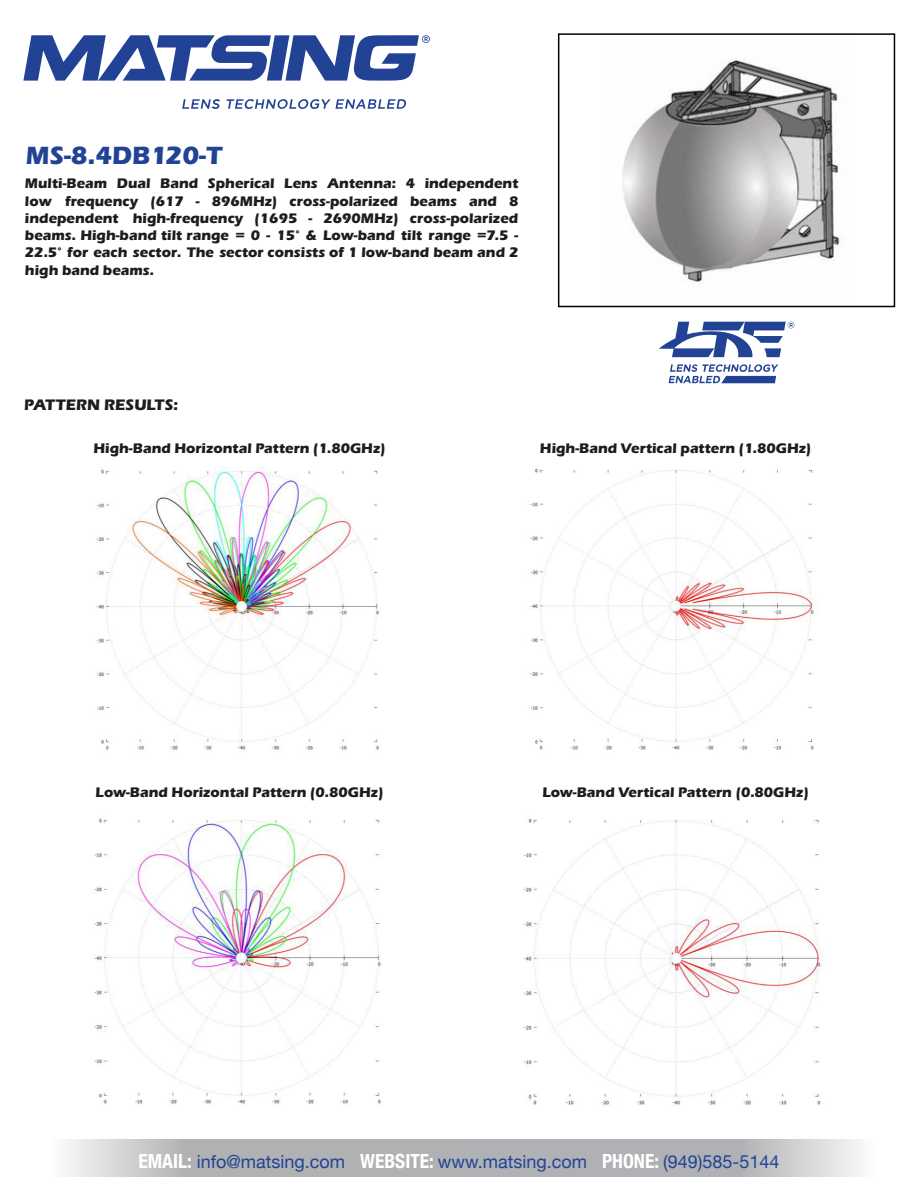
<style>
.page{position:relative;width:918px;height:1188px;background:#fff}
.page>*{position:absolute;margin:0;border:0;box-sizing:border-box;transform-origin:0 0}
.t1{font:700 25.8px "Marta";color:#224395}
.t2{font:18px "Helvetica Neue";color:#224395}
.t3{font:700 15.75px "Marta";color:#1d1d1b}
.t4{font:700 14.4px/17.2px "Marta";color:#1d1d1b;text-align:justify}
.s1{font-weight:700;font-stretch:condensed;font-size:19.5px;color:#fff}
</style>
<div class="page">
<img style="left:96px;top:467px;width:284px;height:283px">
<img style="left:530px;top:468px;width:289px;height:282px">
<img style="left:94px;top:818px;width:287px;height:286px">
<img style="left:524px;top:818px;width:301px;height:287px">
<svg style="left:226px;top:99px;width:181px;height:10px"></svg>
<svg style="left:182px;top:99px;width:38px;height:10px"></svg>
<svg style="left:23px;top:35px;width:407px;height:46px"></svg>
<svg style="left:65px;top:1140px;width:796px;height:37px;background:#b9bbbd"></svg>
<div style="left:558px;top:33px;width:337px;height:274px;border:2px solid #000"></div>
<img style="left:622px;top:58px;width:218px;height:226px">
<svg style="left:669px;top:364px;width:109px;height:19px"></svg>
<svg style="left:659px;top:322px;width:135px;height:36px"></svg>
<h1 class="t1" style="left:26px;top:140px;width:198px">MS-8.4DB120-T</h1>
<p class="t4" style="left:25px;top:175px;width:495px">Multi-Beam Dual Band Spherical Lens Antenna: 4 independent low frequency (617 - 896MHz) cross-polarized beams and 8 independent high-frequency (1695 - 2690MHz) cross-polarized beams. High-band tilt range = 0 - 15° &amp; Low-band tilt range =7.5 - 22.5° for each sector. The sector consists of 1 low-band beam and 2 high band beams.</p>
<p class="t3" style="left:24px;top:396px;width:155px">PATTERN RESULTS:</p>
<p class="t4" style="left:93px;top:439px;width:294px">High-Band Horizontal Pattern (1.80GHz)</p>
<p class="t4" style="left:540px;top:439px;width:273px">High-Band Vertical pattern (1.80GHz)</p>
<p class="t4" style="left:96px;top:784px;width:290px">Low-Band Horizontal Pattern (0.80GHz)</p>
<p class="t4" style="left:542px;top:784px;width:268px">Low-Band Vertical Pattern (0.80GHz)</p>
<p class="t2" style="left:138px;top:1148px;width:643px"><span class="s1">EMAIL:</span> info@matsing.com <span class="s1">WEBSITE:</span> www.matsing.com <span class="s1">PHONE:</span> (949)585-5144</p>
</div>
